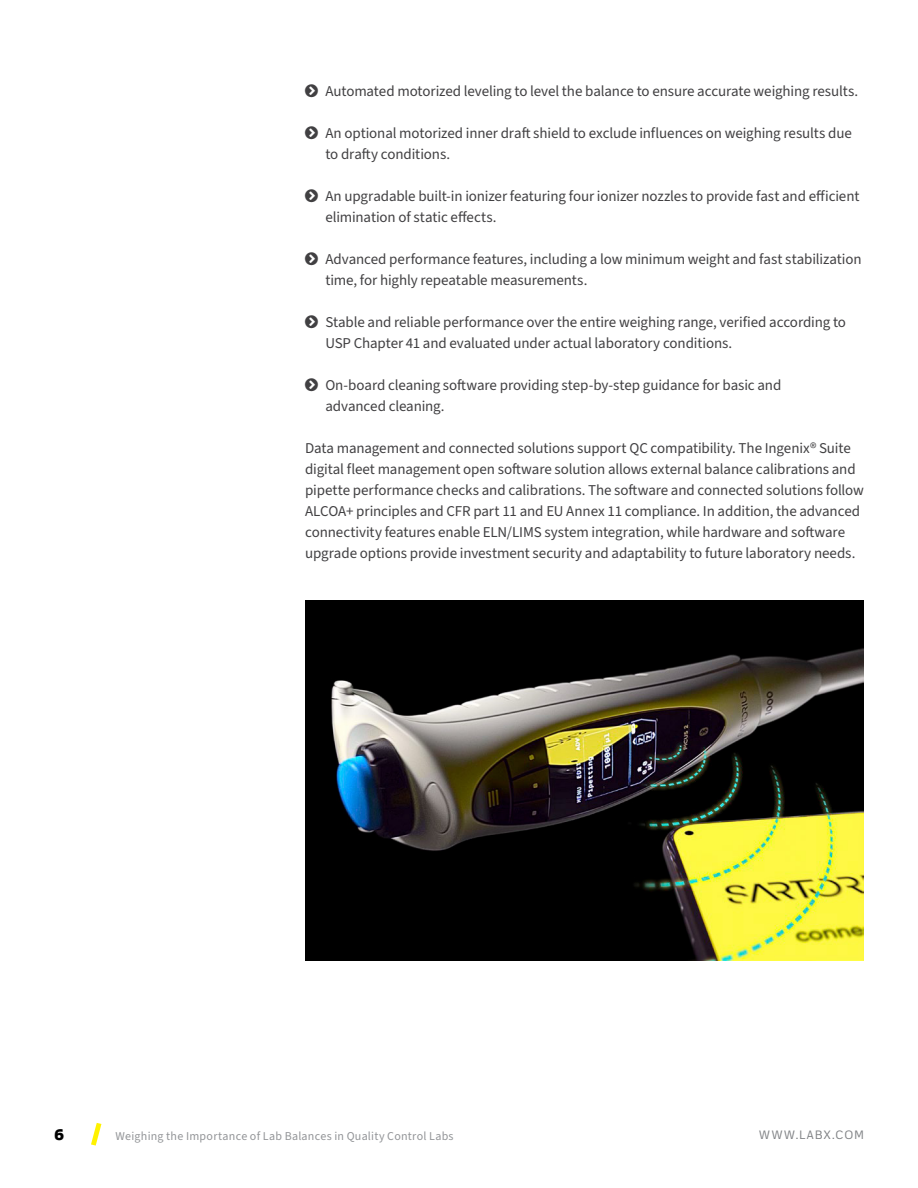
<style>
.page{position:relative;width:918px;height:1188px;background:#fff}
.page>*{position:absolute;margin:0;border:0;box-sizing:border-box;transform-origin:0 0}
.t1{font:15px/21px "Source Sans 3";letter-spacing:-.01em;color:#414042}
.t2{font:900 15px "Embarcadero MVB Pro";color:#000}
.t3{font:12px "Source Sans 3";letter-spacing:.02em;color:#939598}
.t4{font:12px "Embarcadero MVB Pro";letter-spacing:.065em;color:#808285}
</style>
<div class="page">
<img style="left:305px;top:600px;width:559px;height:361px">
<svg style="left:91px;top:1123px;width:10px;height:23px"></svg>
<p class="t1" style="left:325px;top:81px;width:534px">Automated motorized leveling to level the balance to ensure accurate weighing results.</p>
<p class="t1" style="left:325px;top:123px;width:528px">An optional motorized inner draft shield to exclude influences on weighing results due to drafty conditions.</p>
<p class="t1" style="left:325px;top:186px;width:536px">An upgradable built-in ionizer featuring four ionizer nozzles to provide fast and efficient elimination of static effects.</p>
<p class="t1" style="left:325px;top:249px;width:538px">Advanced performance features, including a low minimum weight and fast stabilization time, for highly repeatable measurements.</p>
<p class="t1" style="left:325px;top:312px;width:522px">Stable and reliable performance over the entire weighing range, verified according to<br>USP Chapter 41 and evaluated under actual laboratory conditions.</p>
<p class="t1" style="left:325px;top:375px;width:458px">On-board cleaning software providing step-by-step guidance for basic and advanced cleaning.</p>
<p class="t1" style="left:305px;top:438px;width:560px">Data management and connected solutions support QC compatibility. The Ingenix® Suite digital fleet management open software solution allows external balance calibrations and pipette performance checks and calibrations. The software and connected solutions follow ALCOA+ principles and CFR part 11 and EU Annex 11 compliance. In addition, the advanced connectivity features enable ELN/LIMS system integration, while hardware and software upgrade options provide investment security and adaptability to future laboratory needs.</p>
<p class="t2" style="left:54px;top:1124px;width:12px">6</p>
<p class="t4" style="left:759px;top:1126px;width:107px">WWW.LABX.COM</p>
<p class="t3" style="left:116px;top:1129px;width:339px">Weighing the Importance of Lab Balances in Quality Control Labs</p>
</div>
